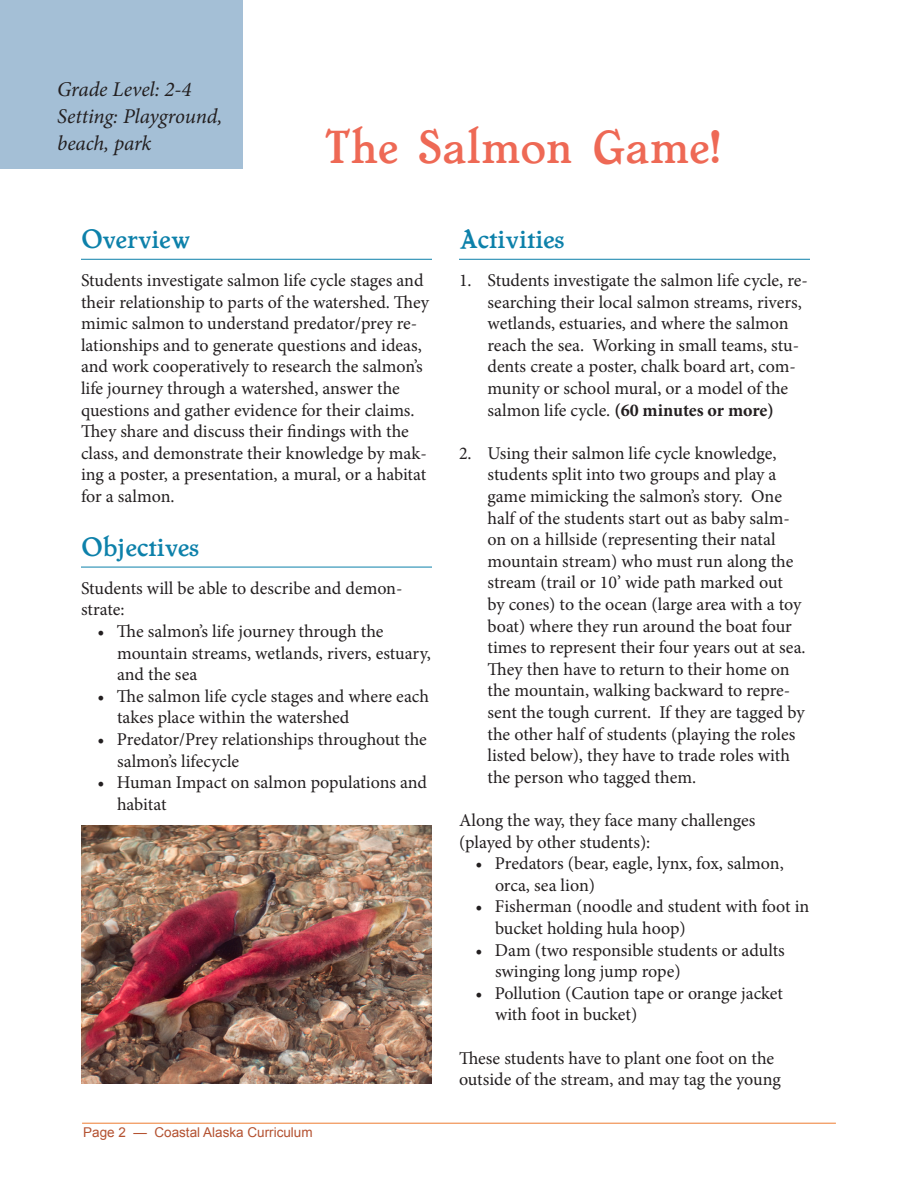
<style>
.page{position:relative;width:918px;height:1188px;background:#fff}
.page>*{position:absolute;margin:0;border:0;box-sizing:border-box;transform-origin:0 0}
.t1{font:48px "Chelsea";color:#ee6955}
.subheads{font:27px "Chelsea";color:#0d81aa}
.t2{font:italic 21px/27px "Minion Pro";letter-spacing:-.005em;color:#231f20}
.bullet_list{font:18px/21.6px "Minion Pro";letter-spacing:-.005em;color:#231f20}
.t3{font:13.5px "Arial";color:#b45231}
.s1{font-weight:700}
</style>
<div class="page">
<hr style="left:82px;top:1123px;width:754px;height:1px;background:#ee7c31">
<div style="left:0;top:0;width:243px;height:168px;background:#a4bfd6"></div>
<hr style="left:81px;top:259px;width:351px;height:1px;background:#0d81aa">
<hr style="left:81px;top:567px;width:351px;height:1px;background:#0d81aa">
<hr style="left:459px;top:259px;width:351px;height:1px;background:#0d81aa">
<img style="left:81px;top:825px;width:351px;height:258px">
<p class="t2" style="left:57px;top:76px;width:136px">Grade Level: 2-4</p>
<p class="t2" style="left:57px;top:103px;width:167px">Setting: Playground, beach, park</p>
<p class="t1" style="left:324px;top:121px;width:397px">The Salmon Game!</p>
<p class="subheads" style="left:81px;top:225px;width:110px">Overview</p>
<p class="bullet_list" style="left:81px;top:269px;width:350px">Students investigate salmon life cycle stages and their relationship to parts of the watershed. They mimic salmon to understand predator/prey re&shy;lationships and to generate questions and ideas, and work cooperatively to research the salmon’s life journey through a watershed, answer the questions and gather evidence for their claims.<br>They share and discuss their findings with the class, and demonstrate their knowledge by mak&shy;ing a poster, a presentation, a mural, or a habitat for a salmon.</p>
<p class="subheads" style="left:81px;top:532px;width:119px">Objectives</p>
<p class="bullet_list" style="left:81px;top:577px;width:323px">Students will be able to describe and demon&shy;strate:</p>
<p class="bullet_list" style="left:117px;top:620px;width:315px;text-indent:-20px">• The salmon’s life journey through the mountain streams, wetlands, rivers, estuary, and the sea</p>
<p class="bullet_list" style="left:117px;top:685px;width:314px;text-indent:-20px">• The salmon life cycle stages and where each takes place within the watershed</p>
<p class="bullet_list" style="left:117px;top:728px;width:311px;text-indent:-20px">• Predator/Prey relationships throughout the salmon’s lifecycle</p>
<p class="bullet_list" style="left:117px;top:772px;width:312px;text-indent:-20px">• Human Impact on salmon populations and habitat</p>
<p class="t3" style="left:83px;top:1124px;width:231px">Page 2 — Coastal Alaska Curriculum</p>
<p class="subheads" style="left:459px;top:225px;width:107px">Activities</p>
<p class="bullet_list" style="left:488px;top:269px;width:322px;text-indent:-28px">1. Students investigate the salmon life cycle, re&shy;searching their local salmon streams, rivers, wetlands, estuaries, and where the salmon reach the sea. Working in small teams, stu&shy;dents create a poster, chalk board art, com&shy;munity or school mural, or a model of the salmon life cycle. <span class="s1">(60 minutes or more)</span></p>
<p class="bullet_list" style="left:488px;top:442px;width:320px;text-indent:-28px">2. Using their salmon life cycle knowledge, students split into two groups and play a game mimicking the salmon’s story. One half of the students start out as baby salm&shy;on on a hillside (representing their natal mountain stream) who must run along the stream (trail or 10’ wide path marked out<br>by cones) to the ocean (large area with a toy boat) where they run around the boat four times to represent their four years out at sea.<br>They then have to return to their home on the mountain, walking backward to repre&shy;sent the tough current. If they are tagged by the other half of students (playing the roles listed below), they have to trade roles with the person who tagged them.</p>
<p class="bullet_list" style="left:459px;top:809px;width:298px">Along the way, they face many challenges (played by other students):</p>
<p class="bullet_list" style="left:495px;top:853px;width:290px;text-indent:-20px">• Predators (bear, eagle, lynx, fox, salmon, orca, sea lion)</p>
<p class="bullet_list" style="left:495px;top:896px;width:316px;text-indent:-20px">• Fisherman (noodle and student with foot in bucket holding hula hoop)</p>
<p class="bullet_list" style="left:495px;top:939px;width:291px;text-indent:-20px">• Dam (two responsible students or adults swinging long jump rope)</p>
<p class="bullet_list" style="left:495px;top:982px;width:290px;text-indent:-20px">• Pollution (Caution tape or orange jacket with foot in bucket)</p>
<p class="bullet_list" style="left:459px;top:1047px;width:323px">These students have to plant one foot on the outside of the stream, and may tag the young</p>
</div>
